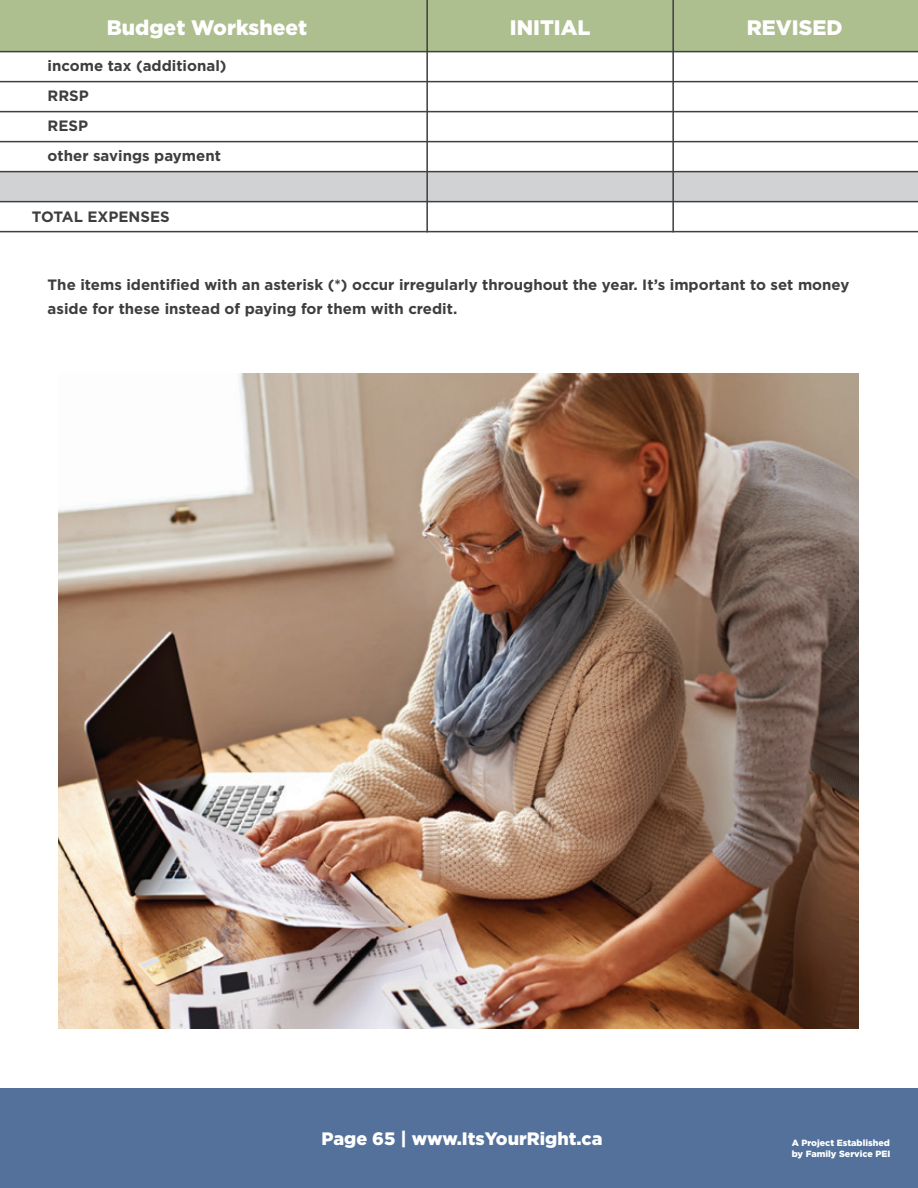
<style>
.page{position:relative;width:918px;height:1188px;background:#fff}
.page>*{position:absolute;margin:0;border:0;box-sizing:border-box;transform-origin:0 0}
.t1{font:900 21px "Gotham";color:#fff}
.t2{font:900 18px "Gotham";color:#fff}
.t3{font:700 15px/30px "Gotham";color:#3e3e3f}
.t4{font:900 9px/10.8px "Gotham";color:#fff}
</style>
<div class="page">
<div style="left:0;top:0;width:918px;height:51px;background:#adbe8f"></div>
<hr style="left:0;top:51px;width:918px;height:1px;background:#413f41">
<div style="left:0;top:171px;width:918px;height:30px;background:#d1d2d4"></div>
<hr style="left:0;top:111px;width:918px;height:1px;background:#413f41">
<hr style="left:0;top:81px;width:918px;height:1px;background:#413f41">
<hr style="left:426px;top:0;width:2px;height:232px;background:#413f41">
<hr style="left:0;top:141px;width:918px;height:1px;background:#413f41">
<hr style="left:0;top:201px;width:918px;height:1px;background:#413f41">
<hr style="left:0;top:171px;width:918px;height:1px;background:#413f41">
<hr style="left:0;top:231px;width:918px;height:1px;background:#413f41">
<div style="left:0;top:1089px;width:918px;height:99px;background:#53719a"></div>
<img style="left:59px;top:373px;width:799px;height:656px">
<hr style="left:672px;top:0;width:2px;height:232px;background:#413f41">
<h1 class="t1" style="left:107px;top:15px;width:202px">Budget Worksheet</h1>
<h1 class="t1" style="left:510px;top:15px;width:82px">INITIAL</h1>
<h1 class="t1" style="left:747px;top:15px;width:97px">REVISED</h1>
<p class="t3" style="left:48px;top:51px;width:180px">income tax (additional)<br>RRSP<br>RESP<br>other savings payment</p>
<p class="t3" style="left:32px;top:201px;width:139px">TOTAL EXPENSES</p>
<p class="t3" style="left:48px;top:273px;width:803px;line-height:24px">The items identified with an asterisk (*) occur irregularly throughout the year. It’s important to set money aside for these instead of paying for them with credit.</p>
<p class="t2" style="left:322px;top:1128px;width:282px">Page 65 | www.ItsYourRight.ca</p>
<p class="t4" style="left:792px;top:1137px;width:100px">A Project Established by Family Service PEI</p>
</div>
